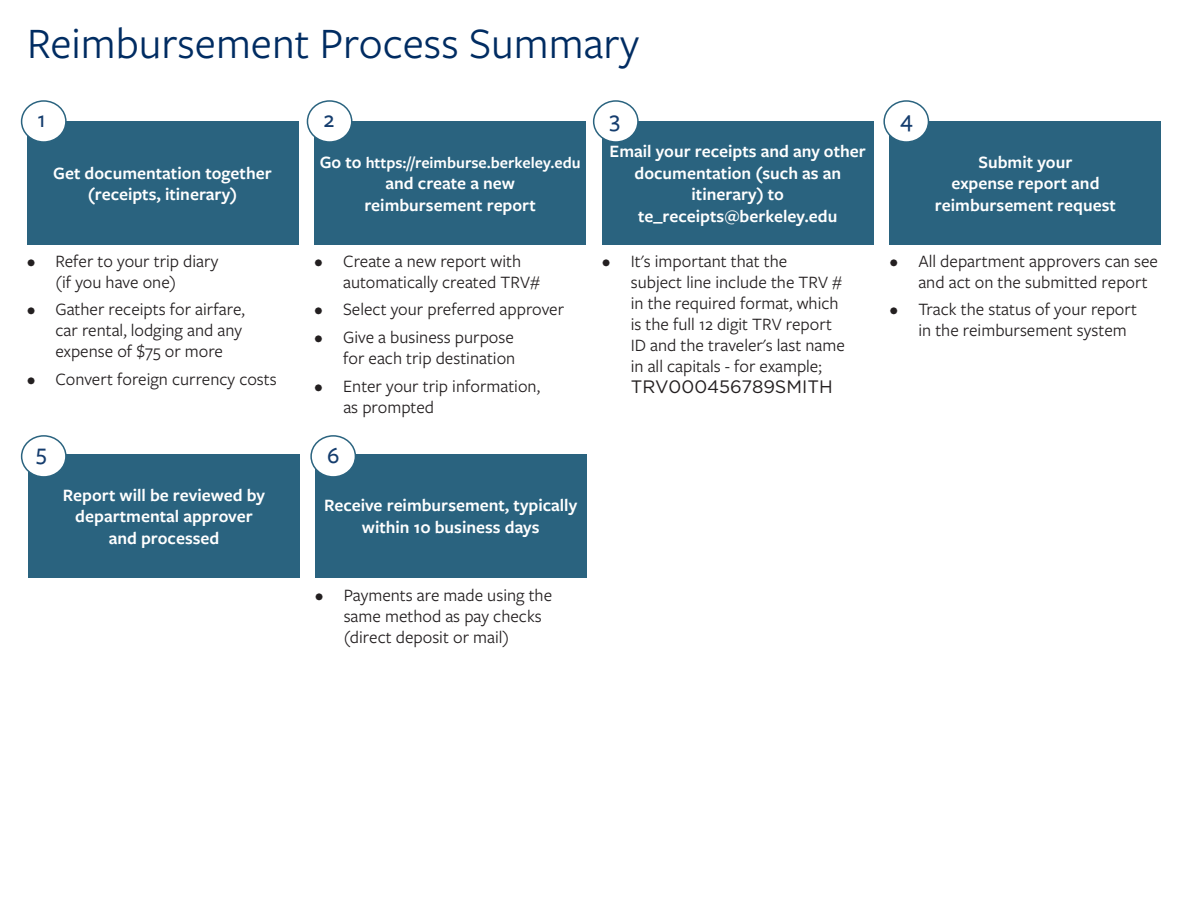
<style>
.page{position:relative;width:1188px;height:918px;background:#fff}
.page>*{position:absolute;margin:0;border:0;box-sizing:border-box;transform-origin:0 0}
.t1{font:45px "Freight Sans Pro";color:#002c62}
.Head_Level_1{font:500 24px "Freight Sans Pro";color:#153d6e}
.t2{font:18px/21px "Freight Sans Pro";color:#231f20}
.t3{font:600 18px/21.6px "Freight Sans Pro";color:#fff;text-align:center}
.t4{font:600 16.5px "Freight Sans Pro";color:#fff}
.s1{font-size:18px}
.s2{font-family:"Gotham"}
</style>
<div class="page">
<div style="left:27px;top:122px;width:271px;height:123px;background:#2a637f"></div>
<div style="left:602px;top:122px;width:271px;height:123px;background:#2a637f"></div>
<div style="left:315px;top:122px;width:271px;height:123px;background:#2a637f"></div>
<div style="left:890px;top:122px;width:271px;height:123px;background:#2a637f"></div>
<div style="left:28px;top:454px;width:272px;height:124px;background:#2a637f"></div>
<div style="left:315px;top:454px;width:271px;height:124px;background:#2a637f"></div>
<div style="left:22px;top:101px;width:44px;height:41px;background:#fff;border-radius:50%"></div>
<div style="left:21px;top:100px;width:46px;height:43px;border:2px solid #2a637f;border-radius:50%"></div>
<div style="left:307px;top:101px;width:45px;height:41px;background:#fff;border-radius:50%"></div>
<div style="left:307px;top:100px;width:46px;height:43px;border:2px solid #2a637f;border-radius:50%"></div>
<div style="left:594px;top:101px;width:44px;height:41px;background:#fff;border-radius:50%"></div>
<div style="left:593px;top:100px;width:46px;height:43px;border:2px solid #2a637f;border-radius:50%"></div>
<div style="left:884px;top:101px;width:44px;height:41px;background:#fff;border-radius:50%"></div>
<div style="left:883px;top:100px;width:46px;height:43px;border:2px solid #2a637f;border-radius:50%"></div>
<div style="left:22px;top:436px;width:44px;height:41px;background:#fff;border-radius:50%"></div>
<div style="left:21px;top:435px;width:46px;height:43px;border:2px solid #2a637f;border-radius:50%"></div>
<div style="left:311px;top:436px;width:44px;height:41px;background:#fff;border-radius:50%"></div>
<div style="left:310px;top:435px;width:46px;height:43px;border:2px solid #2a637f;border-radius:50%"></div>
<p class="t1" style="left:27px;top:13px;width:614px">Reimbursement Process Summary</p>
<p class="Head_Level_1" style="left:38px;top:103px;width:10px">1</p>
<p class="Head_Level_1" style="left:323px;top:103px;width:12px">2</p>
<p class="Head_Level_1" style="left:610px;top:103px;width:12px">3</p>
<p class="Head_Level_1" style="left:900px;top:103px;width:14px">4</p>
<p class="t3" style="left:53px;top:161px;width:220px">Get documentation together (receipts, itinerary)</p>
<p class="t2" style="left:56px;top:250px;width:165px;text-indent:-28px">• Refer to your trip diary (if you have one)</p>
<p class="t2" style="left:56px;top:298px;width:191px;text-indent:-28px">• Gather receipts for airfare, car rental, lodging and any expense of $75 or more</p>
<p class="t2" style="left:27px;top:368px;width:251px">• Convert foreign currency costs</p>
<p class="t4" style="left:320px;top:151px;width:262px"><span class="s1">Go to</span> https://reimburse.berkeley.edu</p>
<p class="t3" style="left:364px;top:172px;width:173px">and create a new reimbursement report</p>
<p class="t2" style="left:343px;top:250px;width:199px;text-indent:-28px">• Create a new report with automatically created TRV#</p>
<p class="t2" style="left:315px;top:298px;width:251px">• Select your preferred approver</p>
<p class="t2" style="left:315px;top:326px;width:202px;text-align:right">• Give a business purpose for each trip destination</p>
<p class="t2" style="left:343px;top:375px;width:198px;text-indent:-29px">• Enter your trip information, as prompted</p>
<p class="Head_Level_1" style="left:36px;top:436px;width:12px">5</p>
<p class="Head_Level_1" style="left:327px;top:439px;width:14px">6</p>
<p class="t3" style="left:63px;top:483px;width:204px">Report will be reviewed by departmental approver and processed</p>
<p class="t3" style="left:324px;top:494px;width:255px">Receive reimbursement, typically within 10 business days</p>
<p class="t2" style="left:344px;top:584px;width:210px;text-indent:-28px">• Payments are made using the same method as pay checks (direct deposit or mail)</p>
<p class="t3" style="left:610px;top:140px;width:258px">Email your receipts and any other documentation (such as an itinerary) to te_receipts@berkeley.edu</p>
<p class="t2" style="left:631px;top:250px;width:216px;text-indent:-28px">• It's important that the<br>subject line include the TRV # in the required format, which is the full 12 digit TRV report<br>ID and the traveler's last name in all capitals - for example;<br><span class="s2">TRV000456789SMITH</span></p>
<p class="t3" style="left:935px;top:150px;width:182px">Submit your<br>expense report and reimbursement request</p>
<p class="t2" style="left:918px;top:250px;width:241px;text-indent:-28px">• All department approvers can see and act on the submitted report</p>
<p class="t2" style="left:918px;top:298px;width:220px;text-indent:-28px">• Track the status of your report in the reimbursement system</p>
</div>
